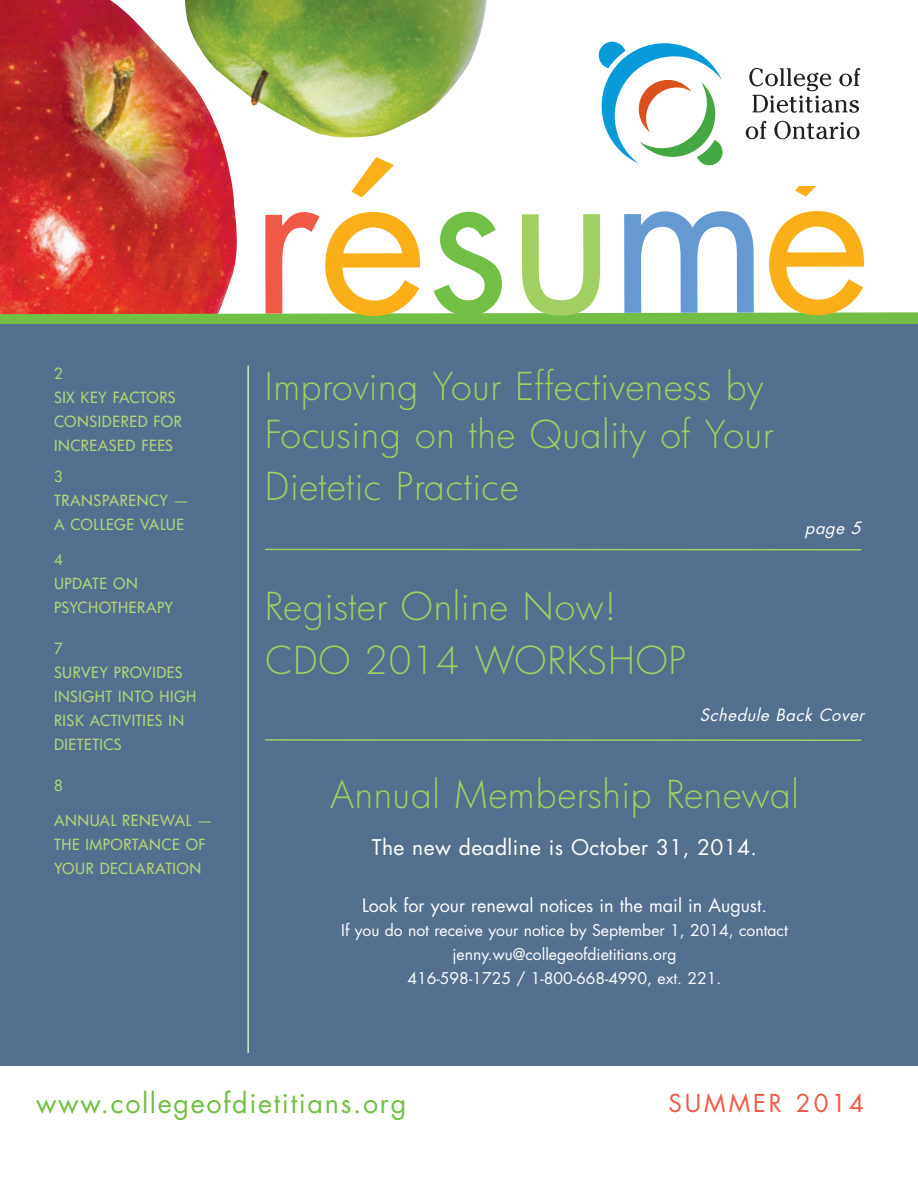
<style>
.page{position:relative;width:918px;height:1188px;background:#fff}
.page>*{position:absolute;margin:0;border:0;box-sizing:border-box;transform-origin:0 0}
.t1{font:210px "Futura";letter-spacing:-.015em;color:#faaf18}
.t2{font:300 37.5px/48px "Futura";letter-spacing:.015em;color:#a2cf62}
.t3{font:27px "Futura";letter-spacing:.06em;color:#71bf44}
.t4{font:24px "Futura";letter-spacing:.125em;color:#f05946}
.t5{font:21px "Futura";letter-spacing:.02em;color:#fff}
.t6{font:18px "Futura";color:#fff}
.t7{font:italic 16.5px "Futura";color:#fff}
.t8{font:15.75px/24px "Futura";color:#fff;text-align:center}
.t9{font:500 15px/24px "Futura";letter-spacing:.035em;color:#b0d57a}
.s1{color:#f05946}
.s2{color:#71bf44}
.s3{color:#a2cf62}
.s4{color:#6599d1}
</style>
<div class="page">
<img style="left:0;top:0;width:237px;height:312px">
<img style="left:185px;top:0;width:302px;height:140px">
<div style="left:0;top:322px;width:918px;height:743px;background:#556f8e"></div>
<hr style="left:247px;top:366px;width:2px;height:687px;background:#d7e9bd">
<svg style="left:0;top:312px;width:918px;height:12px;background:#7ebd4f"></svg>
<hr style="left:265px;top:549px;width:596px;height:2px;background:#a2cf62">
<hr style="left:265px;top:739px;width:596px;height:2px;background:#a2cf62">
<svg style="left:599px;top:42px;width:124px;height:123px"></svg>
<svg style="left:749px;top:68px;width:111px;height:45px"></svg>
<svg style="left:746px;top:121px;width:20px;height:18px"></svg>
<svg style="left:774px;top:121px;width:86px;height:18px"></svg>
<p class="t9" style="left:54px;top:362px;width:130px">2<br>SIX KEY FACTORS<br>CONSIDERED FOR<br>INCREASED FEES</p>
<p class="t9" style="left:54px;top:465px;width:136px">3<br>TRANSPARENCY —<br>A COLLEGE VALUE</p>
<p class="t9" style="left:54px;top:547px;width:121px">4<br>UPDATE ON<br>PSYCHOTHERAPY</p>
<p class="t9" style="left:54px;top:637px;width:144px">7<br>SURVEY PROVIDES<br>INSIGHT INTO HIGH<br>RISK ACTIVITIES IN<br>DIETETICS</p>
<p class="t9" style="left:54px;top:774px;width:10px">8</p>
<p class="t9" style="left:54px;top:809px;width:160px">ANNUAL RENEWAL —<br>THE IMPORTANCE OF<br>YOUR DECLARATION</p>
<h1 class="t1" style="left:250px;top:140px;width:623px"><span class="s1">r</span>é<span class="s2">s</span><span class="s3">u</span><span class="s4">m</span>é</h1>
<h2 class="t2" style="left:265px;top:363px;width:510px">Improving Your Effectiveness by<br>Focusing on the Quality of Your</h2>
<h2 class="t2" style="left:265px;top:463px;width:255px">Dietetic Practice</h2>
<h2 class="t2" style="left:265px;top:580px;width:423px;line-height:54px">Register Online Now!<br>CDO 2014 WORKSHOP</h2>
<p class="t7" style="left:805px;top:517px;width:62px">page 5</p>
<p class="t7" style="left:700px;top:704px;width:170px">Schedule Back Cover</p>
<h2 class="t2" style="left:330px;top:771px;width:470px">Annual Membership Renewal</h2>
<h3 class="t5" style="left:372px;top:834px;width:387px">The new deadline is October 31, 2014.</h3>
<p class="t6" style="left:362px;top:894px;width:406px">Look for your renewal notices in the mail in August.</p>
<p class="t8" style="left:341px;top:918px;width:448px">If you do not receive your notice by September 1, 2014, contact jenny.wu@collegeofdietitians.org<br>416-598-1725 / 1-800-668-4990, ext. 221.</p>
<h3 class="t3" style="left:36px;top:1086px;width:372px">www.collegeofdietitians.org</h3>
<h3 class="t4" style="left:668px;top:1088px;width:197px">SUMMER 2014</h3>
</div>
